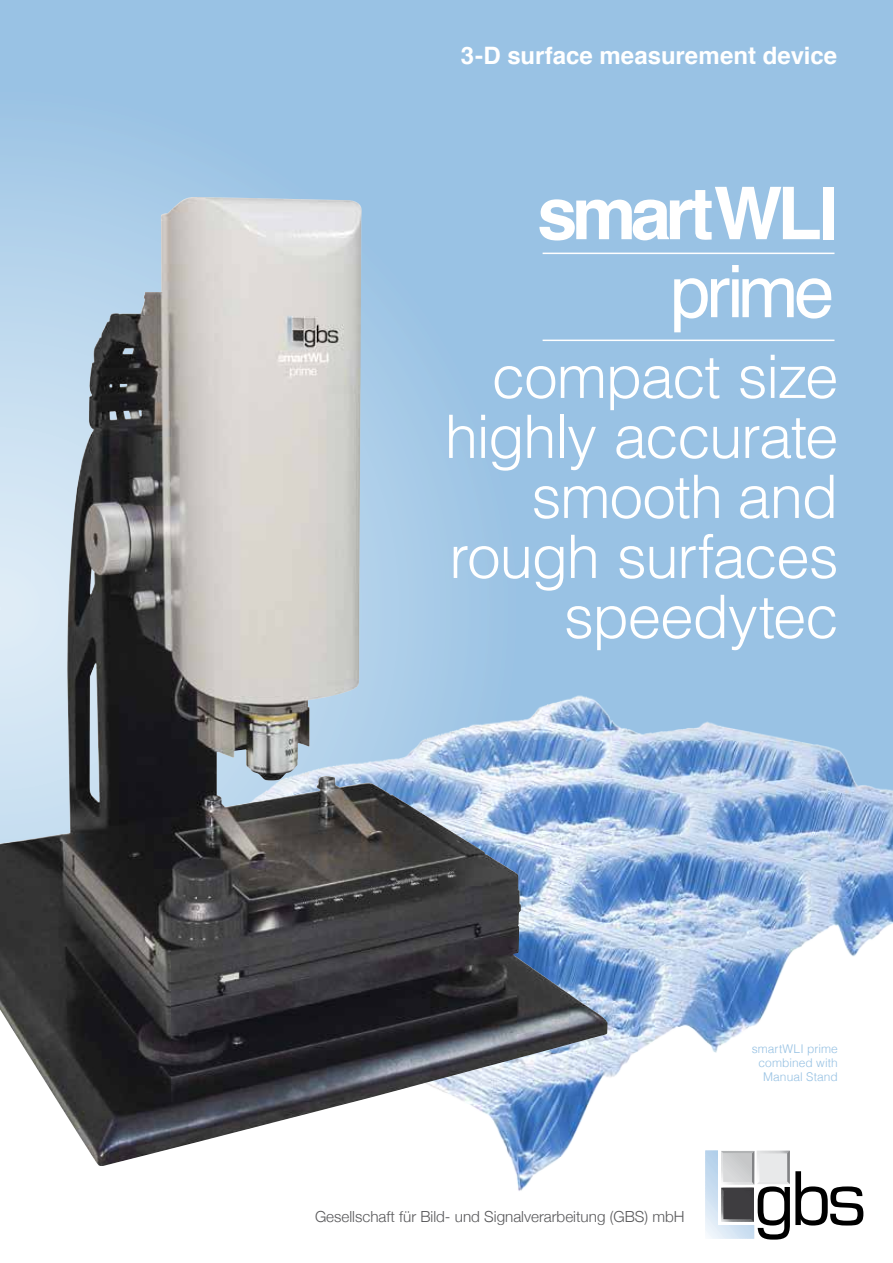
<style>
.page{position:relative;width:893px;height:1263px;background:#fff}
.page>*{position:absolute;margin:0;border:0;box-sizing:border-box;transform-origin:0 0}
.t1{font:700 72.75px "Helvetica";letter-spacing:-.07em;color:#fff}
.t2{font:72.75px "Helvetica";letter-spacing:-.06em;color:#fff}
.t3{font:300 60px/60px "Helvetica";letter-spacing:-.025em;color:#fff;text-align:right}
.t4{font:700 24px "Helvetica";color:#fff}
.t5{font:300 15.3px "Helvetica Neue";color:#58585a}
.t6{font:300 12px/14.4px "Helvetica";letter-spacing:.01em;color:#96c1e3;text-align:right}
</style>
<div class="page">
<div style="left:0;top:0;width:893px;height:880px;background:#99c2e4"></div>
<img style="left:513px;top:713px;width:380px;height:478px">
<div style="left:0;top:149px;width:202px;height:48px;background:#a5cae6"></div>
<svg style="left:705px;top:1150px;width:158px;height:89px"></svg>
<img style="left:0;top:197px;width:607px;height:969px">
<hr style="left:543px;top:253px;width:291px;height:1px;background:#fff">
<hr style="left:543px;top:340px;width:291px;height:1px;background:#fff">
<p class="t4" style="left:461px;top:36px;width:378px">3-D surface measurement device</p>
<p class="t1" style="left:537px;top:155px;width:303px">smartWLI</p>
<p class="t2" style="left:670px;top:236px;width:166px">prime</p>
<p class="t3" style="left:445px;top:342px;width:395px">compact size highly accurate smooth and rough surfaces speedytec</p>
<p class="t5" style="left:315px;top:1204px;width:371px">Gesellschaft für Bild- und Signalverarbeitung (GBS) mbH</p>
<p class="t6" style="left:752px;top:1040px;width:88px">smartWLI prime combined with<br>Manual Stand</p>
</div>
